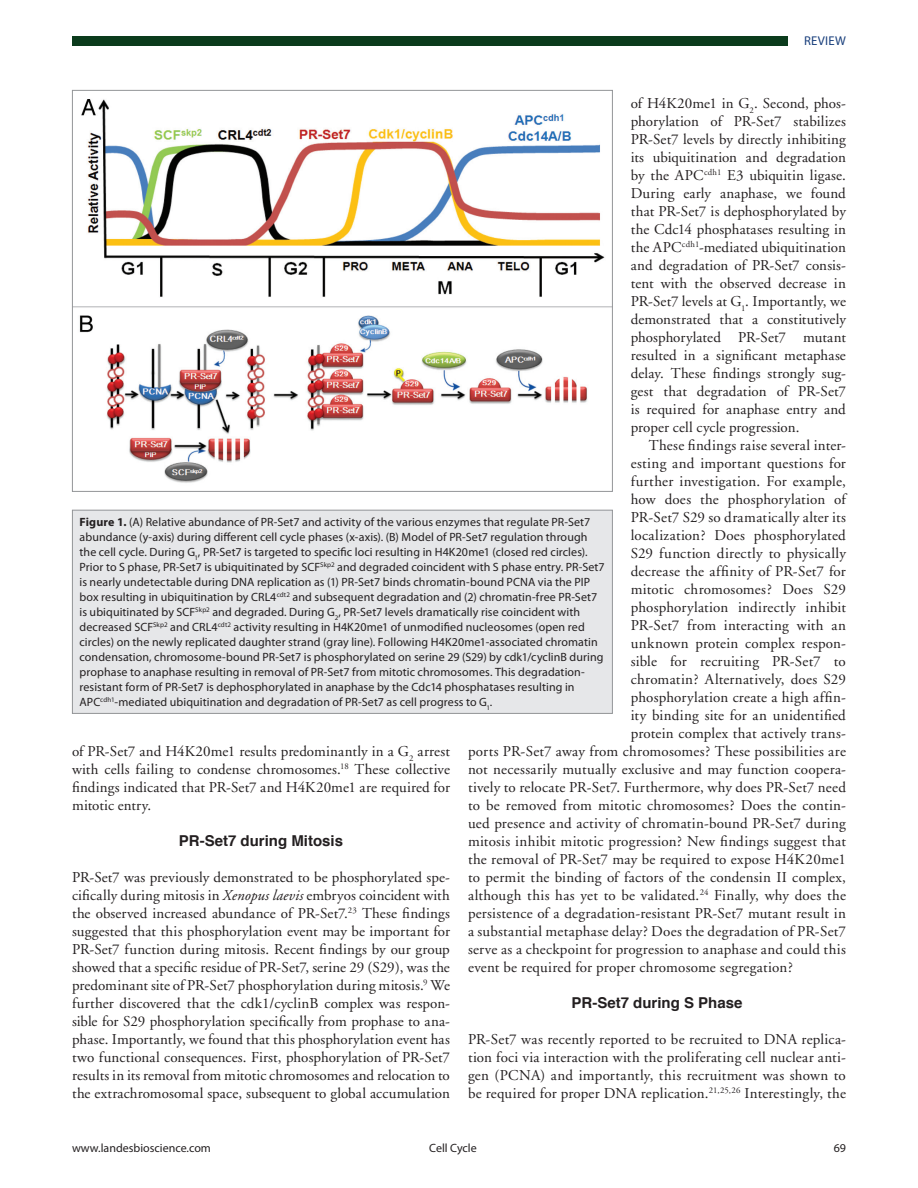
<style>
.page{position:relative;width:918px;height:1188px;background:#fff}
.page>*{position:absolute;margin:0;border:0;box-sizing:border-box;transform-origin:0 0}
.Body_text_First_Line{font:15px/18px "Adobe Garamond";letter-spacing:.01em;color:#231f20;text-align:justify}
.Body_text{font:15px/18px "Adobe Garamond";letter-spacing:.015em;color:#231f20;text-align:justify}
.Heading{font:700 15px "Helvetica";color:#231f20}
.t1{font:12.75px "Myriad Pro";letter-spacing:.02em;color:#193f7c}
.t2{font:12px/15px "Myriad Pro";letter-spacing:.005em;color:#231f20}
.s1{font-weight:700}
.s2{font-style:italic}
</style>
<div class="page">
<div style="left:72px;top:36px;width:715px;height:10px;background:#0b3b1c"></div>
<div style="left:72px;top:510px;width:540px;height:203px;background:#e6e7e9"></div>
<div style="left:72px;top:510px;width:541px;height:204px;border:1px solid #939598"></div>
<img style="left:74px;top:99px;width:537px;height:384px">
<p class="t1" style="left:804px;top:32px;width:43px">REVIEW</p>
<p class="Body_text_First_Line" style="left:631px;top:95px;width:217px">of H4K20me1 in G<sub>2</sub>. Second, phos&shy;phorylation of PR-Set7 stabilizes PR-Set7 levels by directly inhibiting its ubiquitination and degradation by the APC<sup>cdh1</sup> E3 ubiquitin ligase.<br>During early anaphase, we found that PR-Set7 is dephosphorylated by the Cdc14 phosphatases resulting in the APC<sup>cdh1</sup>-mediated ubiquitination and degradation of PR-Set7 consis&shy;tent with the observed decrease in PR-Set7 levels at G<sub>1</sub>. Importantly, we demonstrated that a constitutively phosphorylated PR-Set7 mutant resulted in a significant metaphase delay. These findings strongly sug&shy;gest that degradation of PR-Set7 is required for anaphase entry and proper cell cycle progression.</p>
<p class="Body_text" style="left:649px;top:437px;width:199px">These findings raise several inter-</p>
<p class="Body_text" style="left:631px;top:455px;width:217px">esting and important questions for</p>
<p class="Body_text" style="left:631px;top:473px;width:217px">further investigation. For example,</p>
<p class="Body_text" style="left:631px;top:491px;width:217px">how does the phosphorylation of</p>
<p class="Body_text" style="left:631px;top:509px;width:217px">PR-Set7 S29 so dramatically alter its</p>
<p class="Body_text" style="left:631px;top:527px;width:217px">localization? Does phosphorylated</p>
<p class="Body_text" style="left:631px;top:545px;width:217px">S29 function directly to physically</p>
<p class="Body_text" style="left:631px;top:563px;width:217px">decrease the affinity of PR-Set7 for</p>
<p class="Body_text" style="left:631px;top:581px;width:217px">mitotic chromosomes? Does S29</p>
<p class="Body_text" style="left:631px;top:599px;width:217px">phosphorylation indirectly inhibit</p>
<p class="Body_text" style="left:631px;top:617px;width:217px">PR-Set7 from interacting with an</p>
<p class="Body_text" style="left:631px;top:635px;width:217px">unknown protein complex respon-</p>
<p class="Body_text" style="left:631px;top:653px;width:217px">sible for recruiting PR-Set7 to</p>
<p class="Body_text" style="left:631px;top:671px;width:217px">chromatin? Alternatively, does S29</p>
<p class="Body_text" style="left:631px;top:689px;width:217px">phosphorylation create a high affin-</p>
<p class="Body_text" style="left:631px;top:707px;width:217px">ity binding site for an unidentified</p>
<p class="Body_text" style="left:631px;top:725px;width:217px">protein complex that actively trans-</p>
<p class="Body_text" style="left:468px;top:743px;width:379px">ports PR-Set7 away from chromosomes? These possibilities are</p>
<p class="Body_text" style="left:468px;top:761px;width:379px">not necessarily mutually exclusive and may function coopera-</p>
<p class="Body_text" style="left:468px;top:779px;width:380px">tively to relocate PR-Set7. Furthermore, why does PR-Set7 need</p>
<p class="Body_text" style="left:468px;top:797px;width:379px">to be removed from mitotic chromosomes? Does the contin-</p>
<p class="Body_text" style="left:468px;top:815px;width:379px">ued presence and activity of chromatin-bound PR-Set7 during</p>
<p class="Body_text" style="left:468px;top:833px;width:379px">mitosis inhibit mitotic progression? New findings suggest that</p>
<p class="Body_text" style="left:468px;top:851px;width:379px">the removal of PR-Set7 may be required to expose H4K20me1</p>
<p class="Body_text" style="left:468px;top:869px;width:379px">to permit the binding of factors of the condensin II complex,</p>
<p class="Body_text" style="left:468px;top:887px;width:379px">although this has yet to be validated.<sup>24</sup> Finally, why does the</p>
<p class="Body_text" style="left:468px;top:905px;width:379px">persistence of a degradation-resistant PR-Set7 mutant result in</p>
<p class="Body_text" style="left:468px;top:923px;width:379px">a substantial metaphase delay? Does the degradation of PR-Set7</p>
<p class="Body_text" style="left:468px;top:941px;width:379px">serve as a checkpoint for progression to anaphase and could this</p>
<p class="Body_text" style="left:468px;top:959px;width:326px">event be required for proper chromosome segregation?</p>
<p class="Heading" style="left:572px;top:991px;width:172px">PR-Set7 during S Phase</p>
<p class="Body_text_First_Line" style="left:468px;top:1031px;width:379px">PR-Set7 was recently reported to be recruited to DNA replica&shy;tion foci via interaction with the proliferating cell nuclear anti&shy;gen (PCNA) and importantly, this recruitment was shown to be required for proper DNA replication.<sup>21,25,26</sup> Interestingly, the</p>
<p class="t2" style="left:80px;top:515px;width:527px"><span class="s1">Figure 1.</span> (A) Relative abundance of PR-Set7 and activity of the various enzymes that regulate PR-Set7 abundance (y-axis) during different cell cycle phases (x-axis). (B) Model of PR-Set7 regulation through the cell cycle. During G<sub>1</sub>, PR-Set7 is targeted to specific loci resulting in H4K20me1 (closed red circles).<br>Prior to S phase, PR-Set7 is ubiquitinated by SCF<sup>Skp2</sup> and degraded coincident with S phase entry. PR-Set7 is nearly undetectable during DNA replication as (1) PR-Set7 binds chromatin-bound PCNA via the PIP box resulting in ubiquitination by CRL4<sup>cdt2</sup> and subsequent degradation and (2) chromatin-free PR-Set7 is ubiquitinated by SCF<sup>Skp2</sup> and degraded. During G<sub>2</sub>, PR-Set7 levels dramatically rise coincident with decreased SCF<sup>Skp2</sup> and CRL4<sup>cdt2</sup> activity resulting in H4K20me1 of unmodified nucleosomes (open red circles) on the newly replicated daughter strand (gray line). Following H4K20me1-associated chromatin condensation, chromosome-bound PR-Set7 is phosphorylated on serine 29 (S29) by cdk1/cyclinB during prophase to anaphase resulting in removal of PR-Set7 from mitotic chromosomes. This degradation&shy;resistant form of PR-Set7 is dephosphorylated in anaphase by the Cdc14 phosphatases resulting in APC<sup>cdh1</sup>-mediated ubiquitination and degradation of PR-Set7 as cell progress to G<sub>1</sub>.</p>
<p class="Body_text" style="left:72px;top:743px;width:379px">of PR-Set7 and H4K20me1 results predominantly in a G<sub>2</sub> arrest with cells failing to condense chromosomes.<sup>18</sup> These collective findings indicated that PR-Set7 and H4K20me1 are required for mitotic entry.</p>
<p class="Heading" style="left:179px;top:829px;width:166px">PR-Set7 during Mitosis</p>
<p class="Body_text_First_Line" style="left:72px;top:869px;width:379px">PR-Set7 was previously demonstrated to be phosphorylated spe&shy;cifically during mitosis in <span class="s2">Xenopus laevis</span> embryos coincident with the observed increased abundance of PR-Set7.<sup>23</sup> These findings suggested that this phosphorylation event may be important for PR-Set7 function during mitosis. Recent findings by our group showed that a specific residue of PR-Set7, serine 29 (S29), was the predominant site of PR-Set7 phosphorylation during mitosis.<sup>9</sup> We further discovered that the cdk1/cyclinB complex was respon&shy;sible for S29 phosphorylation specifically from prophase to ana&shy;phase. Importantly, we found that this phosphorylation event has two functional consequences. First, phosphorylation of PR-Set7 results in its removal from mitotic chromosomes and relocation to the extrachromosomal space, subsequent to global accumulation</p>
<p class="t2" style="left:72px;top:1140px;width:140px">www.landesbioscience.com</p>
<p class="t2" style="left:429px;top:1140px;width:49px">Cell Cycle</p>
<p class="t2" style="left:834px;top:1140px;width:14px">69</p>
</div>
